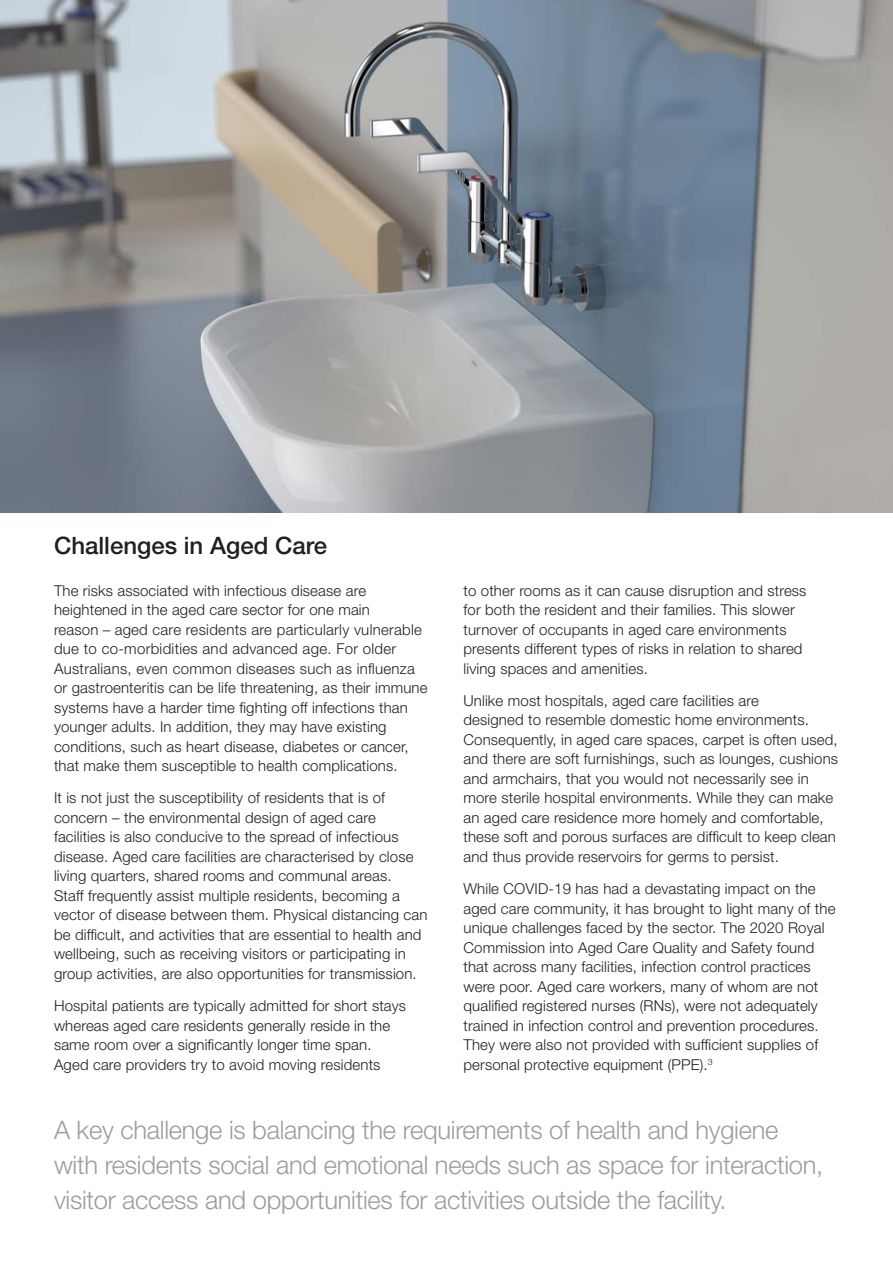
<style>
.page{position:relative;width:893px;height:1263px;background:#fff}
.page>*{position:absolute;margin:0;border:0;box-sizing:border-box;transform-origin:0 0}
.t1{font:300 25.5px/35.1px "Helvetica Neue LT Std";letter-spacing:-.01em;color:#9c9e99}
.t2{font:500 24px "Helvetica Neue LT Std";color:#231f20}
.t3{font:300 15px/19.5px "Helvetica Neue LT Std";letter-spacing:.01em;color:#231f20}
</style>
<div class="page">
<img style="left:0;top:0;width:893px;height:512px">
<h2 class="t2" style="left:54px;top:531px;width:275px">Challenges in Aged Care</h2>
<p class="t3" style="left:54px;top:580px;width:375px">The risks associated with infectious disease are heightened in the aged care sector for one main<br>reason – aged care residents are particularly vulnerable due to co-morbidities and advanced age. For older Australians, even common diseases such as influenza or gastroenteritis can be life threatening, as their immune systems have a harder time fighting off infections than younger adults. In addition, they may have existing conditions, such as heart disease, diabetes or cancer, that make them susceptible to health complications.</p>
<p class="t3" style="left:54px;top:788px;width:375px">It is not just the susceptibility of residents that is of concern – the environmental design of aged care facilities is also conducive to the spread of infectious disease. Aged care facilities are characterised by close living quarters, shared rooms and communal areas.<br>Staff frequently assist multiple residents, becoming a vector of disease between them. Physical distancing can be difficult, and activities that are essential to health and wellbeing, such as receiving visitors or participating in group activities, are also opportunities for transmission.</p>
<p class="t3" style="left:54px;top:996px;width:354px">Hospital patients are typically admitted for short stays whereas aged care residents generally reside in the same room over a significantly longer time span.<br>Aged care providers try to avoid moving residents</p>
<p class="t3" style="left:463px;top:580px;width:344px">to other rooms as it can cause disruption and stress for both the resident and their families. This slower turnover of occupants in aged care environments presents different types of risks in relation to shared living spaces and amenities.</p>
<p class="t3" style="left:463px;top:690px;width:376px">Unlike most hospitals, aged care facilities are<br>designed to resemble domestic home environments.<br>Consequently, in aged care spaces, carpet is often used, and there are soft furnishings, such as lounges, cushions and armchairs, that you would not necessarily see in more sterile hospital environments. While they can make an aged care residence more homely and comfortable, these soft and porous surfaces are difficult to keep clean and thus provide reservoirs for germs to persist.</p>
<p class="t3" style="left:463px;top:879px;width:373px">While COVID-19 has had a devastating impact on the aged care community, it has brought to light many of the unique challenges faced by the sector. The 2020 Royal Commission into Aged Care Quality and Safety found that across many facilities, infection control practices were poor. Aged care workers, many of whom are not qualified registered nurses (RNs), were not adequately trained in infection control and prevention procedures.<br>They were also not provided with sufficient supplies of personal protective equipment (PPE).<sup>3</sup></p>
<h1 class="t1" style="left:54px;top:1111px;width:771px">A key challenge is balancing the requirements of health and hygiene with residents social and emotional needs such as space for interaction, visitor access and opportunities for activities outside the facility.</h1>
</div>
